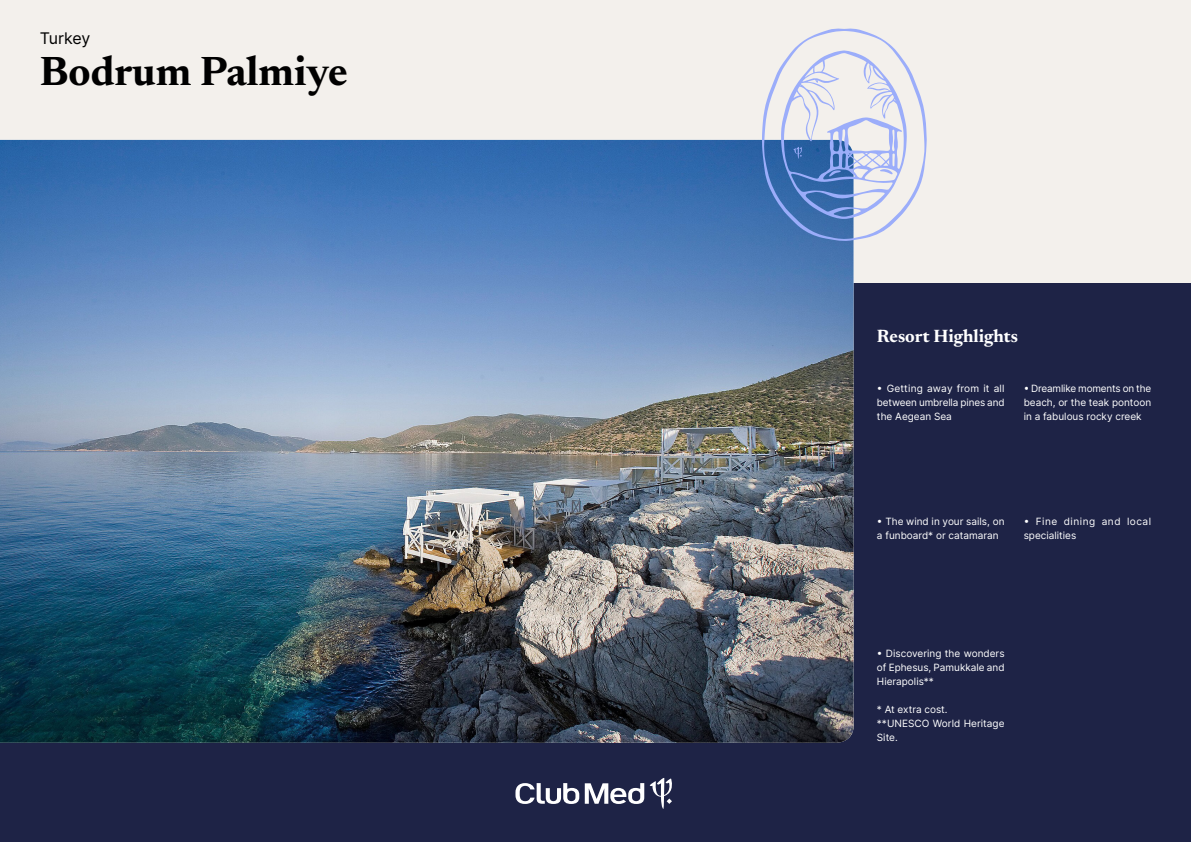
<style>
.page{position:relative;width:1191px;height:842px;background:#f3f0ec}
.page>*{position:absolute;margin:0;border:0;box-sizing:border-box;transform-origin:0 0}
.t1{font:700 41.5px "Newsreader 24 pt";color:#000}
.t2{font:700 18px "Newsreader 24 pt";color:#fff}
.t3{font:16px "Inter";letter-spacing:-.015em;color:#000}
.t4{font:10px/14px "Inter";color:#fff;text-align:justify}
.t5{font:10px/14px "Inter";letter-spacing:.05em;color:#fff}
</style>
<div class="page">
<div style="left:0;top:283px;width:1191px;height:559px;background:#1e2346"></div>
<img style="left:0;top:140px;width:853px;height:603px">
<svg style="left:762px;top:28px;width:164px;height:213px"></svg>
<svg style="left:515px;top:778px;width:157px;height:31px"></svg>
<h3 class="t3" style="left:40px;top:26px;width:52px">Turkey</h3>
<h1 class="t1" style="left:40px;top:41px;width:310px">Bodrum Palmiye</h1>
<h2 class="t2" style="left:877px;top:323px;width:143px">Resort Highlights</h2>
<p class="t4" style="left:877px;top:381px;width:129px">• Getting away from it all between umbrella pines and the Aegean Sea</p>
<p class="t4" style="left:1023px;top:381px;width:129px">• Dreamlike moments on the beach, or the teak pontoon in a fabulous rocky creek</p>
<p class="t4" style="left:877px;top:514px;width:129px">• The wind in your sails, on a funboard* or catamaran</p>
<p class="t5" style="left:1023px;top:514px;width:129px">• Fine dining and local specialities</p>
<p class="t4" style="left:877px;top:647px;width:129px">• Discovering the wonders of Ephesus, Pamukkale and Hierapolis**</p>
<p class="t4" style="left:877px;top:703px;width:129px;text-align:left">* At extra cost.<br>**UNESCO World Heritage<br>Site.</p>
</div>
